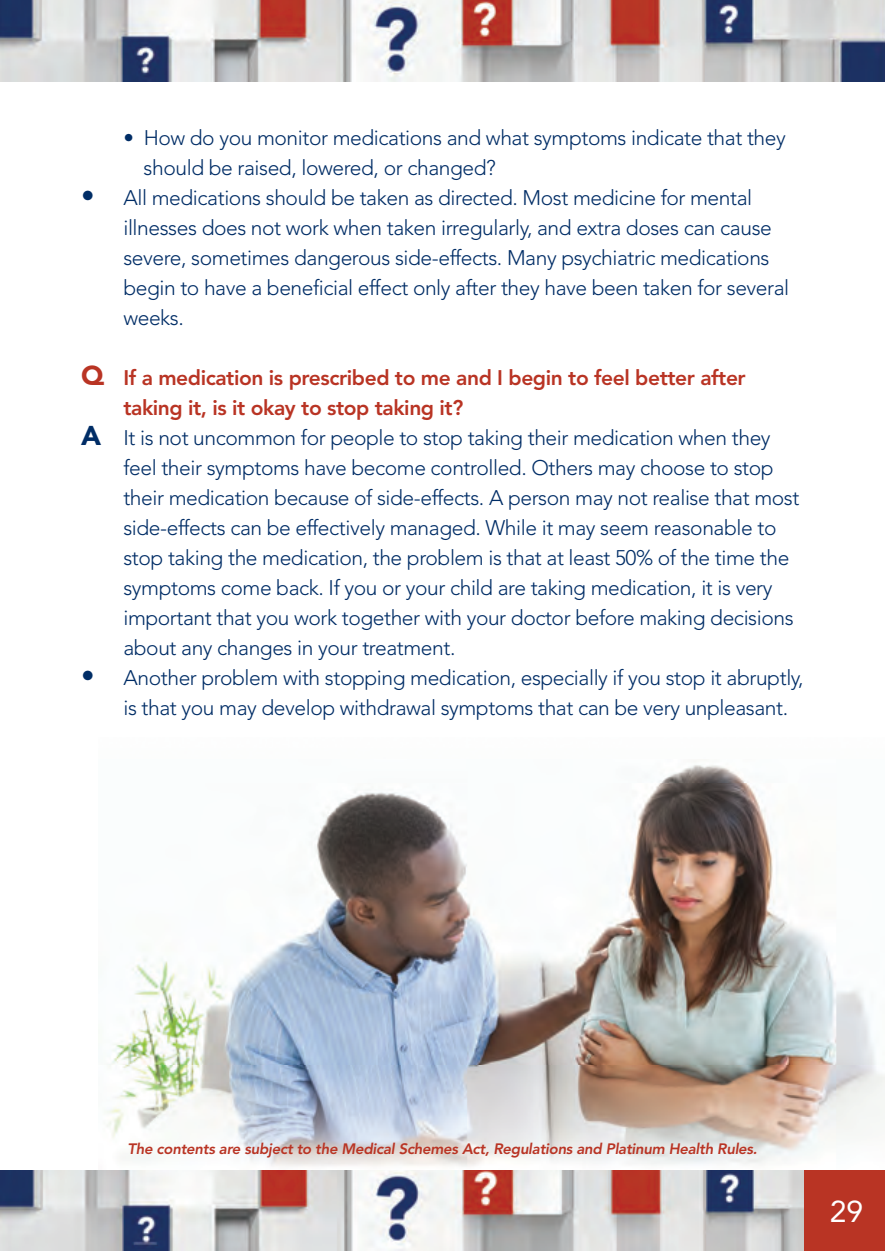
<style>
.page{position:relative;width:885px;height:1251px;background:#fff}
.page>*{position:absolute;margin:0;border:0;box-sizing:border-box;transform-origin:0 0}
.t1{font:30px "Avenir";color:#fff}
.t2{font:300 21px/30px "Avenir";letter-spacing:-.02em;color:#002d66}
.t3{font:800 21px "Avenir";letter-spacing:-.02em;color:#b93424}
.t4{font:italic 800 15px "Avenir";letter-spacing:-.02em;color:#b93424}
.s1{font-weight:900;font-size:27px}
</style>
<div class="page">
<img style="left:0;top:1170px;width:804px;height:81px">
<img style="left:0;top:0;width:885px;height:81px">
<img style="left:106px;top:782px;width:779px;height:384px">
<img style="left:659px;top:765px;width:86px;height:17px">
<div style="left:804px;top:1170px;width:81px;height:81px;background:#b93424"></div>
<p class="t2" style="left:144px;top:122px;width:644px;text-indent:-20px">• How do you monitor medications and what symptoms indicate that they should be raised, lowered, or changed?</p>
<p class="t2" style="left:123px;top:182px;width:667px;text-indent:-42px"><span class="s1">•</span> All medications should be taken as directed. Most medicine for mental illnesses does not work when taken irregularly, and extra doses can cause severe, sometimes dangerous side-effects. Many psychiatric medications begin to have a beneficial effect only after they have been taken for several weeks.</p>
<p class="t3" style="left:81px;top:361px;width:666px"><span class="s1">Q</span> If a medication is prescribed to me and I begin to feel better after</p>
<p class="t3" style="left:123px;top:391px;width:341px">taking it, is it okay to stop taking it?</p>
<p class="t2" style="left:81px;top:422px;width:691px"><span class="s1">A</span> It is not uncommon for people to stop taking their medication when they</p>
<p class="t2" style="left:123px;top:452px;width:652px">feel their symptoms have become controlled. Others may choose to stop</p>
<p class="t2" style="left:123px;top:482px;width:677px">their medication because of side-effects. A person may not realise that most</p>
<p class="t2" style="left:123px;top:512px;width:654px">side-effects can be effectively managed. While it may seem reasonable to</p>
<p class="t2" style="left:123px;top:542px;width:667px">stop taking the medication, the problem is that at least 50% of the time the</p>
<p class="t2" style="left:123px;top:572px;width:651px">symptoms come back. If you or your child are taking medication, it is very</p>
<p class="t2" style="left:123px;top:602px;width:672px">important that you work together with your doctor before making decisions</p>
<p class="t2" style="left:123px;top:632px;width:334px">about any changes in your treatment.</p>
<p class="t2" style="left:123px;top:662px;width:682px;text-indent:-42px"><span class="s1">•</span> Another problem with stopping medication, especially if you stop it abruptly, is that you may develop withdrawal symptoms that can be very unpleasant.</p>
<p class="t4" style="left:128px;top:1139px;width:631px">The contents are subject to the Medical Schemes Act, Regulations and Platinum Health Rules.</p>
<h1 class="t1" style="left:830px;top:1187px;width:35px">29</h1>
</div>
